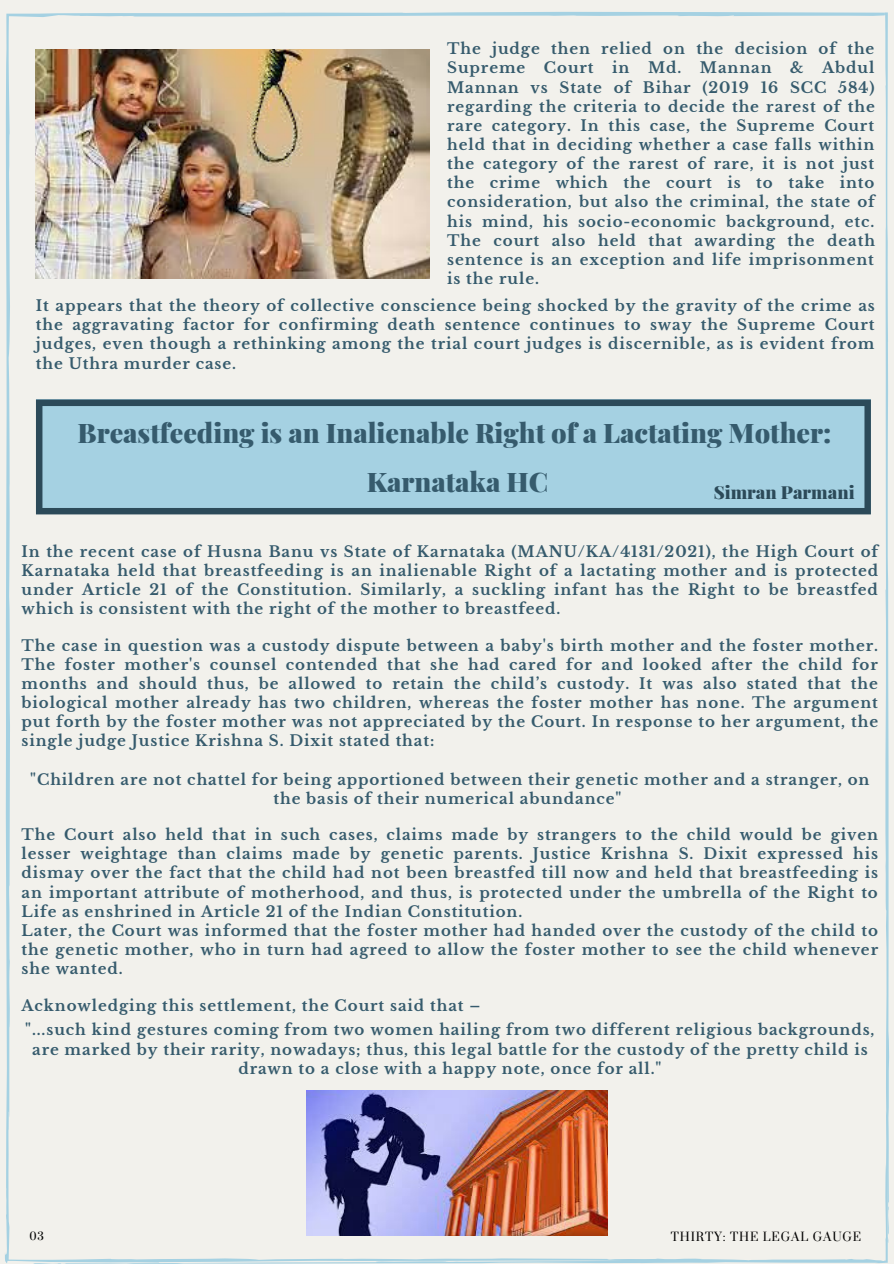
<style>
.page{position:relative;width:894px;height:1264px;background:#fff}
.page>*{position:absolute;margin:0;border:0;box-sizing:border-box;transform-origin:0 0}
.t1{font:900 27px "Playfair Display";color:#365b6d}
.t2{font:900 18px "Playfair Display";color:#2c4a59}
.t3{font:700 15px/19.2px "Libre Baskerville";letter-spacing:.06em;color:#365b6d;text-align:justify}
.t4{font:14.7px "Suranna";letter-spacing:.06em;color:#000}
.t5{font:13.2px "Suranna";color:#000}
</style>
<div class="page">
<div style="left:5px;top:11px;width:883px;height:1252px;background:#f2f1ec"></div>
<svg style="left:36px;top:399px;width:834px;height:115px;background:#96c0d1"></svg>
<img style="left:36px;top:49px;width:393px;height:229px">
<img style="left:307px;top:1090px;width:300px;height:145px">
<p class="t3" style="left:447px;top:39px;width:429px">The judge then relied on the decision of the Supreme Court in Md. Mannan &amp; Abdul Mannan vs State of Bihar (2019 16 SCC 584) regarding the criteria to decide the rarest of the rare category. In this case, the Supreme Court held that in deciding whether a case falls within the category of the rarest of rare, it is not just the crime which the court is to take into consideration, but also the criminal, the state of his mind, his socio-economic background, etc.<br>The court also held that awarding the death sentence is an exception and life imprisonment is the rule.</p>
<p class="t3" style="left:36px;top:296px;width:840px">It appears that the theory of collective conscience being shocked by the gravity of the crime as the aggravating factor for confirming death sentence continues to sway the Supreme Court judges, even though a rethinking among the trial court judges is discernible, as is evident from the Uthra murder case.</p>
<p class="t1" style="left:78px;top:414px;width:755px">Breastfeeding is an Inalienable Right of a Lactating Mother:</p>
<p class="t1" style="left:367px;top:462px;width:183px">Karnataka HC</p>
<p class="t2" style="left:713px;top:479px;width:142px">Simran Parmani</p>
<p class="t3" style="left:22px;top:542px;width:857px">In the recent case of Husna Banu vs State of Karnataka (MANU/KA/4131/2021), the High Court of Karnataka held that breastfeeding is an inalienable Right of a lactating mother and is protected under Article 21 of the Constitution. Similarly, a suckling infant has the Right to be breastfed which is consistent with the right of the mother to breastfeed.</p>
<p class="t3" style="left:22px;top:635px;width:857px">The case in question was a custody dispute between a baby's birth mother and the foster mother.<br>The foster mother's counsel contended that she had cared for and looked after the child for months and should thus, be allowed to retain the child’s custody. It was also stated that the biological mother already has two children, whereas the foster mother has none. The argument put forth by the foster mother was not appreciated by the Court. In response to her argument, the single judge Justice Krishna S. Dixit stated that:</p>
<p class="t3" style="left:30px;top:769px;width:840px;text-align:center">"Children are not chattel for being apportioned between their genetic mother and a stranger, on the basis of their numerical abundance"</p>
<p class="t3" style="left:22px;top:825px;width:857px">The Court also held that in such cases, claims made by strangers to the child would be given lesser weightage than claims made by genetic parents. Justice Krishna S. Dixit expressed his dismay over the fact that the child had not been breastfed till now and held that breastfeeding is an important attribute of motherhood, and thus, is protected under the umbrella of the Right to Life as enshrined in Article 21 of the Indian Constitution.</p>
<p class="t3" style="left:22px;top:921px;width:857px">Later, the Court was informed that the foster mother had handed over the custody of the child to the genetic mother, who in turn had agreed to allow the foster mother to see the child whenever she wanted.</p>
<p class="t3" style="left:22px;top:995px;width:460px">Acknowledging this settlement, the Court said that –</p>
<p class="t3" style="left:25px;top:1020px;width:850px;text-align:center">"...such kind gestures coming from two women hailing from two different religious backgrounds, are marked by their rarity, nowadays; thus, this legal battle for the custody of the pretty child is drawn to a close with a happy note, once for all."</p>
<p class="t5" style="left:29px;top:1227px;width:16px">03</p>
<p class="t4" style="left:670px;top:1227px;width:192px">THIRTY: THE LEGAL GAUGE</p>
</div>
